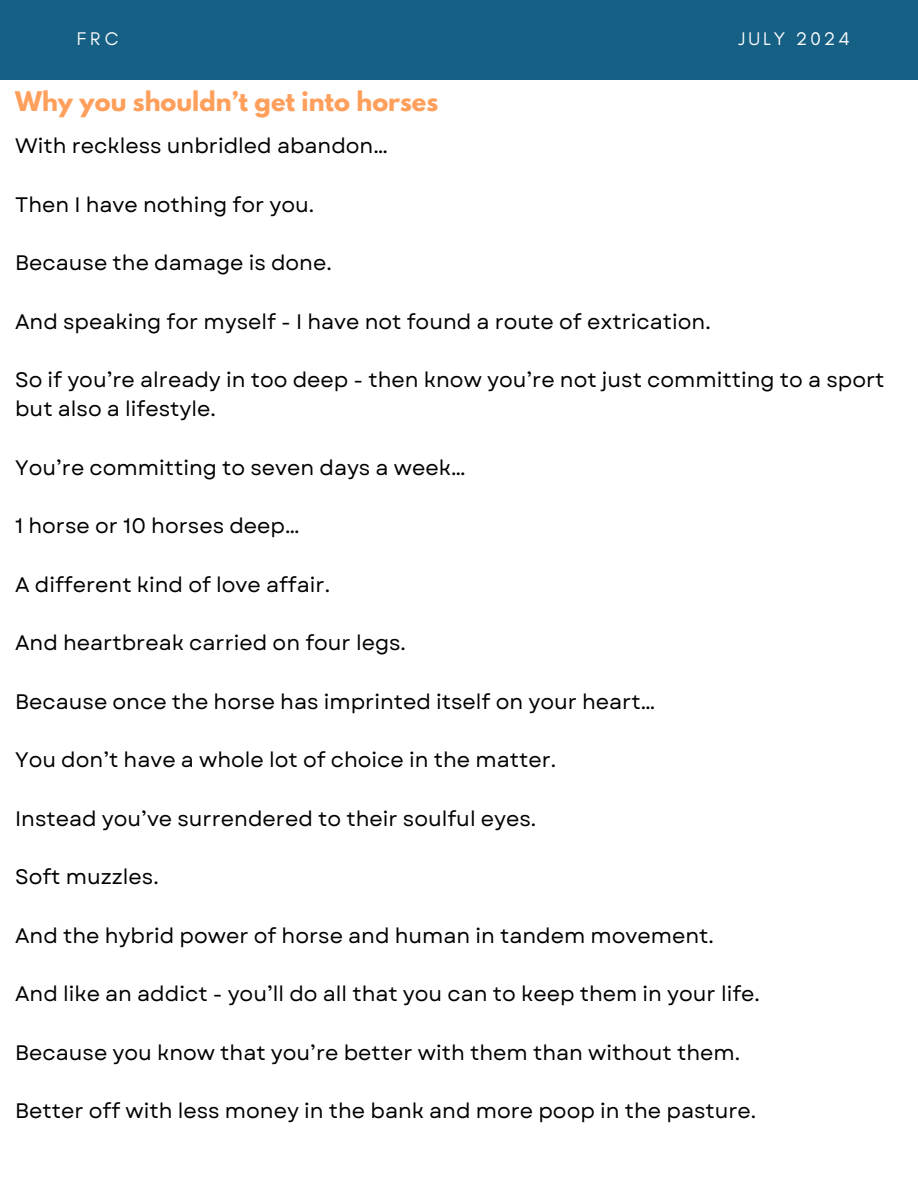
<style>
.page{position:relative;width:918px;height:1188px;background:#fff}
.page>*{position:absolute;margin:0;border:0;box-sizing:border-box;transform-origin:0 0}
.t1{font:700 24px "League Spartan";color:#ff9f5c}
.t2{font:21px/29.2px "Garet";color:#000}
.t3{font:18.6px "Glacial Indifference";letter-spacing:.16em;color:#fff}
</style>
<div class="page">
<div style="left:0;top:0;width:918px;height:80px;background:#176085"></div>
<p class="t3" style="left:77px;top:27px;width:43px">FRC</p>
<h2 class="t3" style="left:739px;top:28px;width:113px">JULY 2024</h2>
<p class="t1" style="left:15px;top:89px;width:425px">Why you shouldn’t get into horses</p>
<h2 class="t2" style="left:15px;top:131px;width:374px">With reckless unbridled abandon…</h2>
<h1 class="t2" style="left:15px;top:190px;width:301px">Then I have nothing for you.</h1>
<p class="t2" style="left:15px;top:248px;width:318px">Because the damage is done.</p>
<p class="t2" style="left:15px;top:307px;width:697px">And speaking for myself - I have not found a route of extrication.</p>
<p class="t2" style="left:15px;top:365px;width:871px">So if you’re already in too deep - then know you’re not just committing to a sport but also a lifestyle.</p>
<p class="t2" style="left:15px;top:453px;width:452px">You’re committing to seven days a week…</p>
<p class="t2" style="left:15px;top:511px;width:286px">1 horse or 10 horses deep…</p>
<p class="t2" style="left:15px;top:570px;width:316px">A different kind of love affair.</p>
<p class="t2" style="left:15px;top:628px;width:392px">And heartbreak carried on four legs.</p>
<p class="t2" style="left:15px;top:687px;width:642px">Because once the horse has imprinted itself on your heart…</p>
<p class="t2" style="left:15px;top:745px;width:543px">You don’t have a whole lot of choice in the matter.</p>
<p class="t2" style="left:15px;top:804px;width:523px">Instead you’ve surrendered to their soulful eyes.</p>
<p class="t2" style="left:15px;top:862px;width:145px">Soft muzzles.</p>
<p class="t2" style="left:15px;top:921px;width:700px">And the hybrid power of horse and human in tandem movement.</p>
<p class="t2" style="left:15px;top:979px;width:746px">And like an addict - you’ll do all that you can to keep them in your life.</p>
<p class="t2" style="left:15px;top:1038px;width:727px">Because you know that you’re better with them than without them.</p>
<p class="t2" style="left:15px;top:1096px;width:743px">Better off with less money in the bank and more poop in the pasture.</p>
</div>
